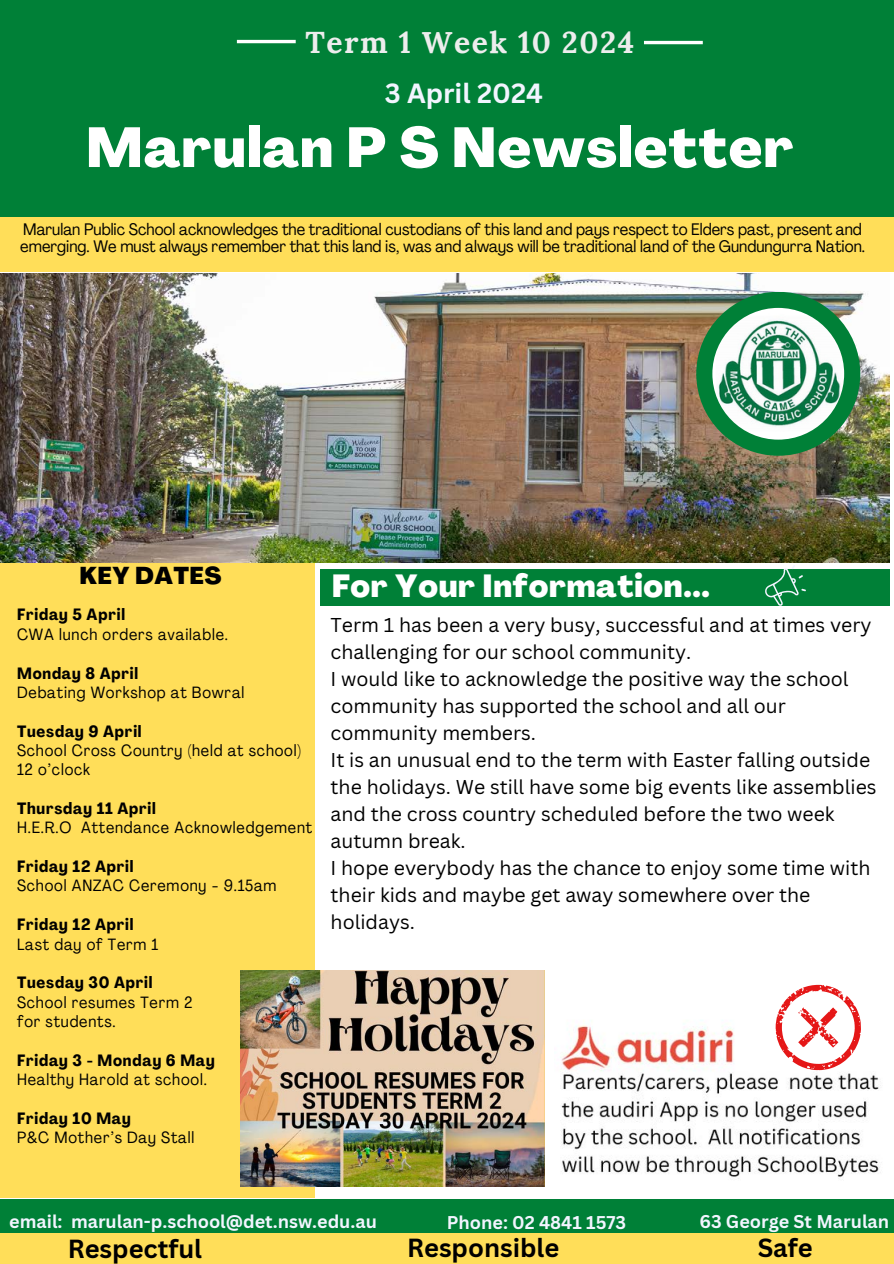
<style>
.page{position:relative;width:894px;height:1264px;background:#fff}
.page>*{position:absolute;margin:0;border:0;box-sizing:border-box;transform-origin:0 0}
.t1{font:800 55.5px "Agrandir";letter-spacing:.02em;color:#fff}
.t2{font:800 31.5px "Agrandir";letter-spacing:.02em;color:#fff}
.t3{font:700 30px "Lora";letter-spacing:.05em;color:#ededed}
.t4{font:700 27px "Canva Sans";color:#f2f5ff}
.t5{font:700 25.5px "Canva Sans";color:#000}
.t6{font:800 24px "Agrandir";letter-spacing:.02em;color:#000}
.t7{font:19.5px/27px "Canva Sans";color:#000}
.t8{font:700 18px "Canva Sans";color:#f2f5ff}
.t9{font:condensed 16.5px/16.8px "Agrandir";color:#000}
.t10{font:condensed 16.05px "Agrandir";letter-spacing:.05em;color:#000}
.t11{font:700 condensed 16.05px "Agrandir";letter-spacing:.05em;color:#000}
</style>
<div class="page">
<div style="left:0;top:0;width:893px;height:263px;background:#008037"></div>
<div style="left:0;top:474px;width:314px;height:723px;background:#ffde59"></div>
<div style="left:0;top:1231px;width:893px;height:32px;background:#ffde59"></div>
<hr style="left:643px;top:41px;width:59px;height:3px;background:#fff">
<hr style="left:237px;top:40px;width:58px;height:3px;background:#fff">
<img style="left:0;top:273px;width:889px;height:289px">
<div style="left:696px;top:292px;width:164px;height:164px;background:#008037;border-radius:50%"></div>
<div style="left:0;top:217px;width:893px;height:55px;background:#ffde59"></div>
<div style="left:0;top:1199px;width:893px;height:33px;background:#008037"></div>
<img style="left:712px;top:308px;width:131px;height:131px;border-radius:50%">
<div style="left:320px;top:569px;width:569px;height:37px;background:#008037"></div>
<svg style="left:765px;top:565px;width:40px;height:40px"></svg>
<img style="left:241px;top:970px;width:303px;height:216px">
<img style="left:561px;top:1019px;width:320px;height:160px">
<svg style="left:775px;top:984px;width:85px;height:86px"></svg>
<p class="t3" style="left:305px;top:22px;width:330px">Term 1 Week 10 2024</p>
<h4 class="t4" style="left:384px;top:75px;width:160px">3 April 2024</h4>
<h3 class="t1" style="left:86px;top:125px;width:708px">Marulan P S Newsletter</h3>
<p class="t9" style="left:20px;top:223px;width:846px">Marulan Public School acknowledges the traditional custodians of this land and pays respect to Elders past, present and emerging. We must always remember that this land is, was and always will be traditional land of the Gundungurra Nation.</p>
<h2 class="t6" style="left:79px;top:565px;width:143px">KEY DATES</h2>
<p class="t11" style="left:17px;top:608px;width:109px">Friday 5 April</p>
<p class="t10" style="left:17px;top:627px;width:212px">CWA lunch orders available.</p>
<p class="t11" style="left:17px;top:666px;width:122px">Monday 8 April</p>
<p class="t10" style="left:17px;top:686px;width:229px">Debating Workshop at Bowral</p>
<p class="t11" style="left:17px;top:724px;width:126px">Tuesday 9 April</p>
<p class="t10" style="left:17px;top:744px;width:285px">School Cross Country (held at school)</p>
<p class="t10" style="left:17px;top:763px;width:75px">12 o’clock</p>
<p class="t11" style="left:17px;top:802px;width:140px">Thursday 11 April</p>
<p class="t10" style="left:17px;top:821px;width:296px">H.E.R.O Attendance Acknowledgement</p>
<p class="t11" style="left:17px;top:860px;width:118px">Friday 12 April</p>
<p class="t10" style="left:17px;top:879px;width:261px">School ANZAC Ceremony - 9.15am</p>
<p class="t11" style="left:17px;top:918px;width:118px">Friday 12 April</p>
<p class="t10" style="left:17px;top:937px;width:143px">Last day of Term 1</p>
<p class="t11" style="left:17px;top:976px;width:137px">Tuesday 30 April</p>
<p class="t10" style="left:17px;top:995px;width:177px">School resumes Term 2</p>
<p class="t10" style="left:17px;top:1014px;width:100px">for students.</p>
<p class="t11" style="left:17px;top:1053px;width:199px">Friday 3 - Monday 6 May</p>
<p class="t10" style="left:17px;top:1072px;width:191px">Healthy Harold at school.</p>
<p class="t11" style="left:17px;top:1111px;width:115px">Friday 10 May</p>
<p class="t10" style="left:17px;top:1131px;width:179px">P&amp;C Mother’s Day Stall</p>
<h5 class="t2" style="left:332px;top:573px;width:379px">For Your Information...</h5>
<h5 class="t7" style="left:330px;top:611px;width:547px">Term 1 has been a very busy, successful and at times very challenging for our school community.<br>I would like to acknowledge the positive way the school community has supported the school and all our community members.<br>It is an unusual end to the term with Easter falling outside the holidays. We still have some big events like assemblies and the cross country scheduled before the two week autumn break.<br>I hope everybody has the chance to enjoy some time with their kids and maybe get away somewhere over the holidays.</h5>
<p class="t8" style="left:9px;top:1208px;width:369px">email: marulan-p.school@det.nsw.edu.au</p>
<p class="t8" style="left:446px;top:1209px;width:181px">Phone: 02 4841 1573</p>
<h5 class="t8" style="left:699px;top:1208px;width:191px">63 George St Marulan</h5>
<h6 class="t5" style="left:68px;top:1230px;width:136px">Respectful</h6>
<h2 class="t5" style="left:407px;top:1229px;width:154px">Responsible</h2>
<h3 class="t5" style="left:757px;top:1229px;width:56px">Safe</h3>
</div>
